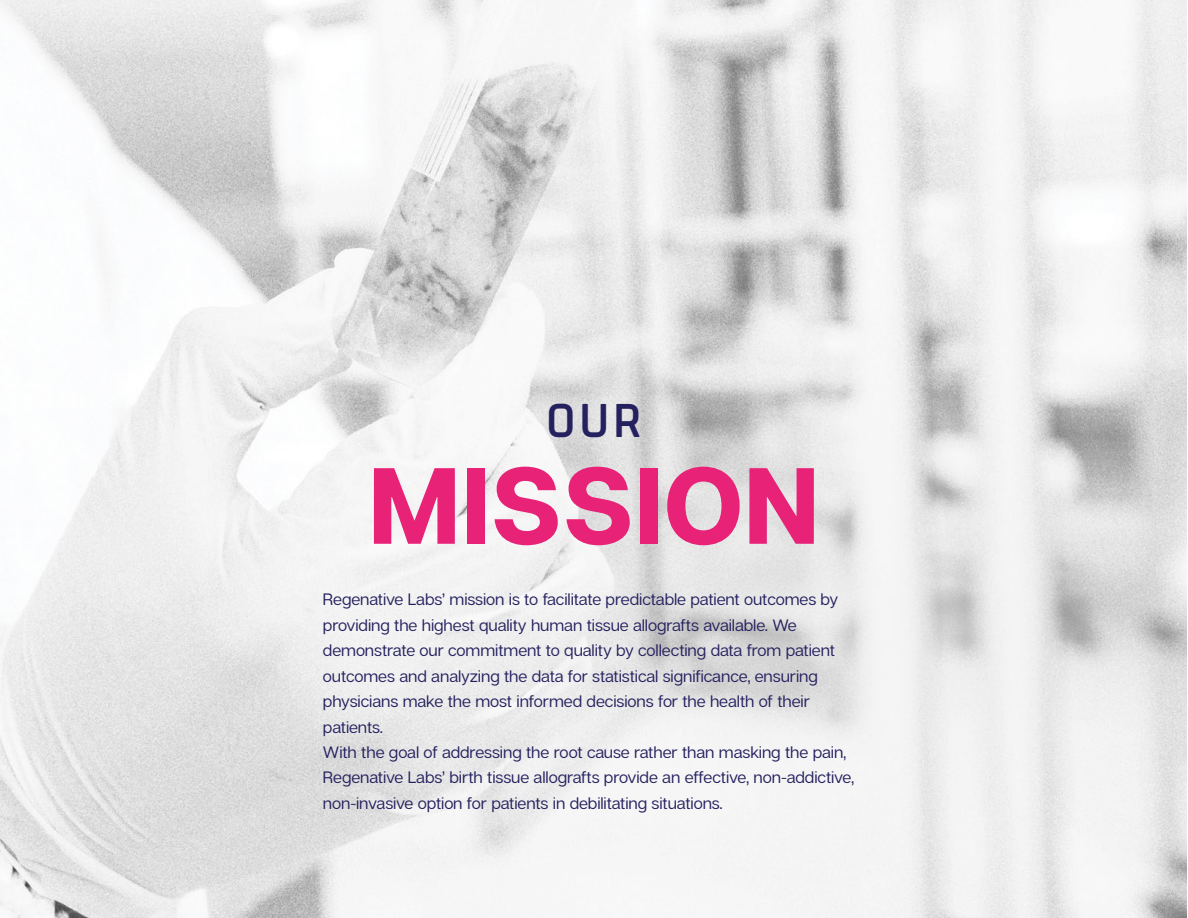
<style>
.page{position:relative;width:1188px;height:918px;background:#fff}
.page>*{position:absolute;margin:0;border:0;box-sizing:border-box;transform-origin:0 0}
.t1{font:800 108px "Articulat CF";letter-spacing:.01em;color:#e82276}
.t2{font:700 47.25px "Manifold CF";color:#25215f}
.t3{font:16.5px/25.5px "Articulat C Fv 2 Text";letter-spacing:-.005em;color:#25215f}
</style>
<div class="page">
<img style="left:0;top:0;width:1187px;height:918px">
<h2 class="t2" style="left:547px;top:394px;width:96px">OUR</h2>
<h1 class="t1" style="left:368px;top:440px;width:453px">MISSION</h1>
<p class="t3" style="left:323px;top:587px;width:533px">Regenative Labs’ mission is to facilitate predictable patient outcomes by providing the highest quality human tissue allografts available. We demonstrate our commitment to quality by collecting data from patient outcomes and analyzing the data for statistical significance, ensuring physicians make the most informed decisions for the health of their patients.<br>With the goal of addressing the root cause rather than masking the pain, Regenative Labs’ birth tissue allografts provide an effective, non-addictive, non-invasive option for patients in debilitating situations.</p>
</div>
